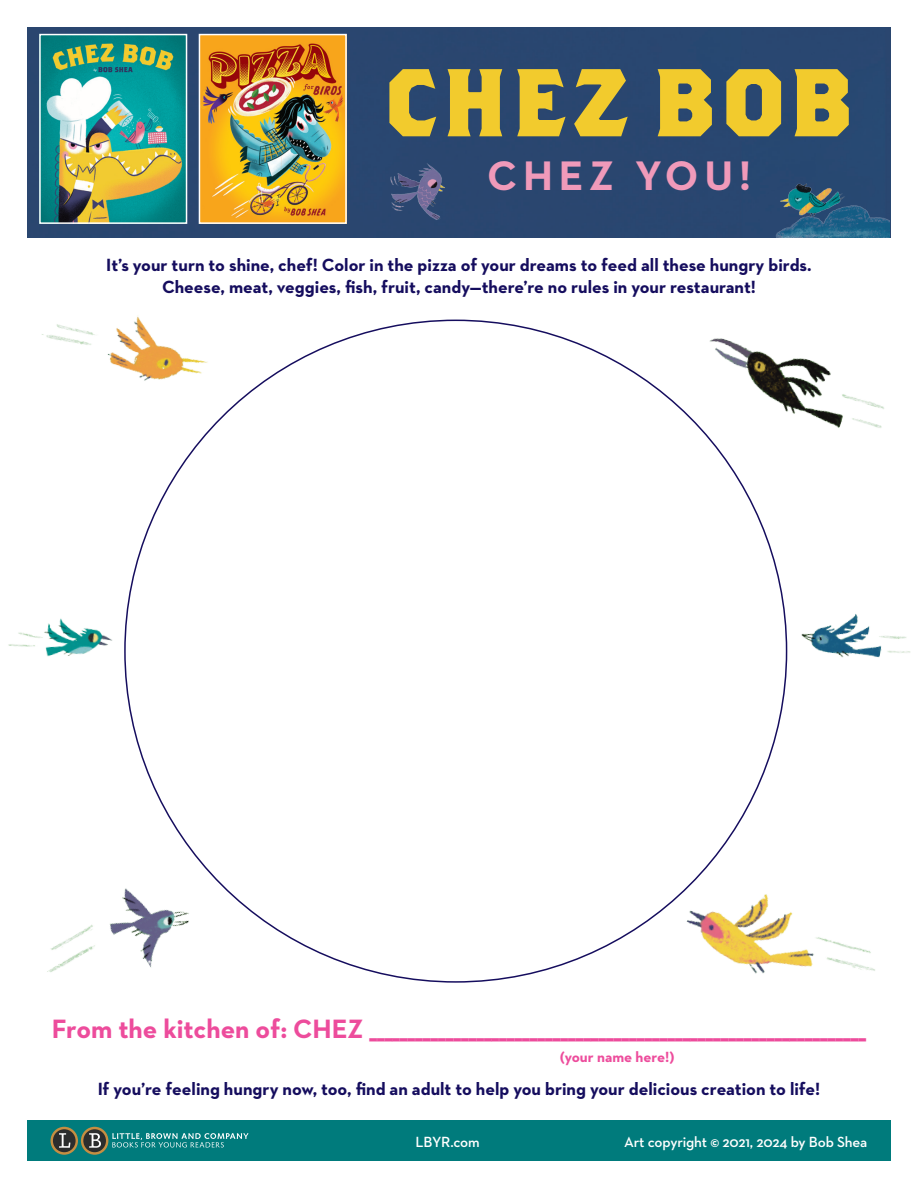
<style>
.page{position:relative;width:918px;height:1188px;background:#fff}
.page>*{position:absolute;margin:0;border:0;box-sizing:border-box;transform-origin:0 0}
.t1{font:700 96px "Brothers";letter-spacing:.03em;color:#f2cb2d}
.t2{font:700 42px "Neutraface 2 Text";letter-spacing:.14em;color:#f09aba}
.t3{font:700 27px "Neutraface 2 Text";color:#ed4c9c}
.t4{font:700 18px/21.6px "Neutraface 2 Text";color:#150d5e;text-align:center}
.t5{font:600 15px "Neutraface 2 Text";letter-spacing:-.01em;color:#fff}
.t6{font:700 15px "Neutraface 2 Text";color:#ed4c9c}
</style>
<div class="page">
<div style="left:27px;top:27px;width:864px;height:211px;background:#294670"></div>
<div style="left:27px;top:1120px;width:864px;height:41px;background:#007b7c"></div>
<svg style="left:51px;top:1127px;width:198px;height:28px"></svg>
<img style="left:42px;top:37px;width:142px;height:184px">
<div style="left:39px;top:34px;width:148px;height:190px;border:2px solid #fff"></div>
<img style="left:202px;top:37px;width:142px;height:184px">
<div style="left:199px;top:34px;width:148px;height:190px;border:2px solid #fff"></div>
<img style="left:740px;top:122px;width:149px;height:116px">
<img style="left:384px;top:131px;width:87px;height:92px">
<img style="left:42px;top:316px;width:166px;height:65px">
<img style="left:47px;top:852px;width:171px;height:120px">
<img style="left:663px;top:855px;width:212px;height:119px">
<img style="left:677px;top:338px;width:207px;height:118px">
<img style="left:782px;top:601px;width:128px;height:76px">
<img style="left:8px;top:618px;width:105px;height:39px">
<p class="t1" style="left:384px;top:43px;width:472px">CHEZ BOB</p>
<p class="t2" style="left:487px;top:149px;width:265px">CHEZ YOU!</p>
<p class="t4" style="left:106px;top:254px;width:707px">It’s your turn to shine, chef! Color in the pizza of your dreams to feed all these hungry birds.<br>Cheese, meat, veggies, fish, fruit, candy—there’re no rules in your restaurant!</p>
<p class="t3" style="left:52px;top:1012px;width:816px">From the kitchen of: CHEZ _________________________________________________________________</p>
<p class="t6" style="left:560px;top:1047px;width:116px">(your name here!)</p>
<p class="t4" style="left:98px;top:1078px;width:724px">If you’re feeling hungry now, too, find an adult to help you bring your delicious creation to life!</p>
<p class="t5" style="left:416px;top:1132px;width:66px">LBYR.com</p>
<p class="t5" style="left:624px;top:1132px;width:245px">Art copyright © 2021, 2024 by Bob Shea</p>
</div>
